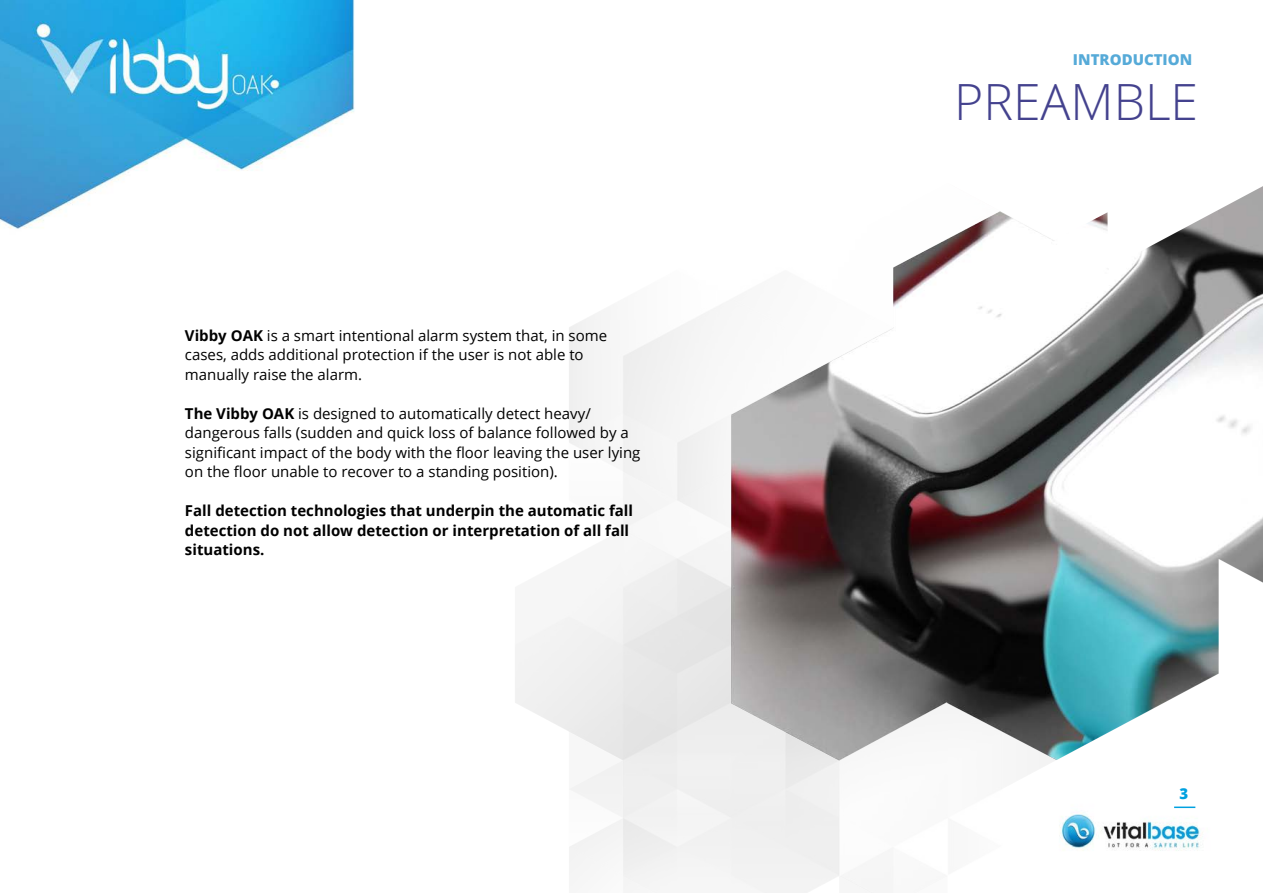
<style>
.page{position:relative;width:1263px;height:893px;background:#fff}
.page>*{position:absolute;margin:0;border:0;box-sizing:border-box;transform-origin:0 0}
.t1{font:300 49.95px "Open Sans";color:#44428e}
.t2{font:15px/19.5px "Open Sans";color:#000}
.t3{font:700 15px/19.5px "Open Sans";color:#000}
.t4{font:800 15px "Open Sans";color:#56aad8}
.t5{font:800 15px "Open Sans";color:#00a1e0}
.s1{font-weight:700}
</style>
<div class="page">
<img style="left:0;top:0;width:355px;height:229px">
<img style="left:282px;top:149px;width:981px;height:744px">
<hr style="left:1174px;top:806px;width:21px;height:2px;background:#00a1e0">
<p class="t2" style="left:185px;top:325px;width:424px"><span class="s1">Vibby OAK</span> is a smart intentional alarm system that, in some cases, adds additional protection if the user is not able to manually raise the alarm.</p>
<p class="t2" style="left:185px;top:403px;width:457px"><span class="s1">The Vibby OAK</span> is designed to automatically detect heavy/ dangerous falls (sudden and quick loss of balance followed by a significant impact of the body with the floor leaving the user lying on the floor unable to recover to a standing position).</p>
<p class="t3" style="left:185px;top:501px;width:450px">Fall detection technologies that underpin the automatic fall detection do not allow detection or interpretation of all fall situations.</p>
<p class="t4" style="left:1073px;top:48px;width:121px">INTRODUCTION</p>
<h1 class="t1" style="left:954px;top:68px;width:246px">PREAMBLE</h1>
<p class="t5" style="left:1179px;top:783px;width:10px">3</p>
</div>
